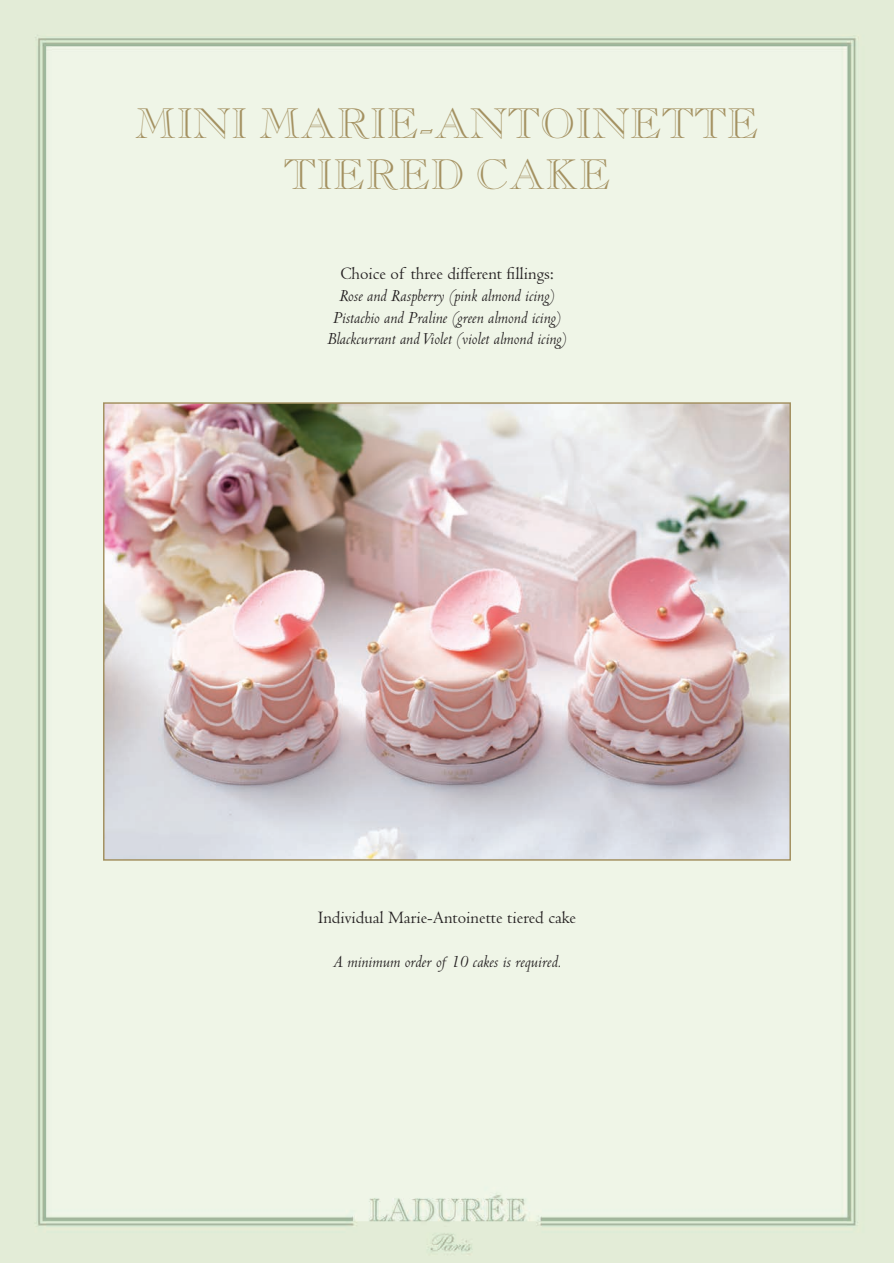
<style>
.page{position:relative;width:894px;height:1263px;background:#fff}
.page>*{position:absolute;margin:0;border:0;box-sizing:border-box;transform-origin:0 0}
.t1{font:42px/50.4px "Caslon Open Face";color:#a49161;text-align:center}
.t2{font:italic 18px/21.6px "Centaur MT Std";color:#231f20;text-align:center}
.t3{font:18px "Centaur MT Std";color:#231f20}
</style>
<div class="page">
<img style="left:0;top:0;width:893px;height:1263px">
<img style="left:106px;top:405px;width:681px;height:452px">
<div style="left:103px;top:402px;width:687px;height:458px;border:2px solid #a49161"></div>
<h1 class="t1" style="left:135px;top:98px;width:625px">MINI MARIE-ANTOINETTE<br>TIERED CAKE</h1>
<p class="t3" style="left:340px;top:264px;width:215px">Choice of three different fillings:</p>
<p class="t2" style="left:327px;top:284px;width:241px">Rose and Raspberry (pink almond icing)<br>Pistachio and Praline (green almond icing)<br>Blackcurrant and Violet (violet almond icing)</p>
<p class="t3" style="left:318px;top:908px;width:260px">Individual Marie-Antoinette tiered cake</p>
<p class="t2" style="left:333px;top:949px;width:230px">A minimum order of 10 cakes is required.</p>
</div>
